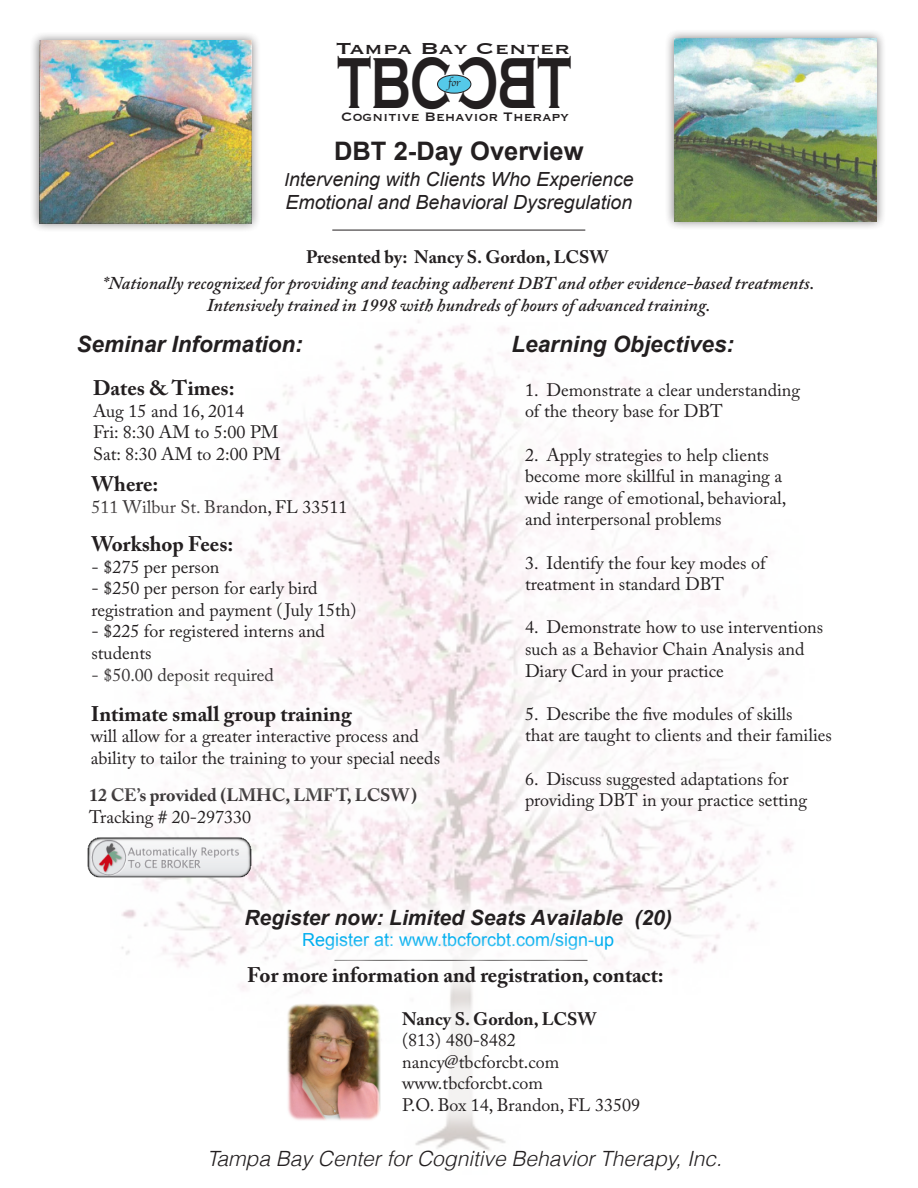
<style>
.page{position:relative;width:918px;height:1188px;background:#fff}
.page>*{position:absolute;margin:0;border:0;box-sizing:border-box;transform-origin:0 0}
.t1{font:700 74.25px "Copperplate Gothic";color:#231f20;scale:.67 1}
.t2{font:700 25.5px "Arial";color:#231f20}
.t3{font:italic 700 22.5px "Arial";color:#231f20}
.Small_Header{font:700 21px "Adobe Caslon Pro";color:#231f20}
.t4{font:italic 300 21px "Helvetica";color:#231f20}
.t5{font:italic 700 21px "Arial";color:#231f20}
.t6{font:20.7px "Copperplate";color:#231f20;scale:1.26 1}
.t7{font:italic 19.5px "Arial";color:#231f20}
.Paragraph_Style_1{font:18px/21.6px "Adobe Caslon Pro";color:#231f20}
.t8{font:italic 600 18px "Adobe Caslon Pro";color:#231f20}
.Paragraph_Style_1-2{font:700 18px "Adobe Caslon Pro";color:#231f20}
.t9{font:18px "Arial";color:#00aeef}
.t10{font:16.05px "Copperplate";color:#231f20}
.t11{font:10.65px "Apple Chancery";color:#231f20}
.s1{font-size:18px}
</style>
<div class="page">
<img style="left:121px;top:321px;width:654px;height:830px">
<div style="left:29px;top:31px;width:232px;height:202px;background:#231f20;opacity:.75"></div>
<img style="left:39px;top:40px;width:213px;height:183px">
<div style="left:664px;top:29px;width:223px;height:202px;background:#231f20;opacity:.75"></div>
<img style="left:674px;top:38px;width:203px;height:183px">
<div style="left:42px;top:425px;width:354px;height:141px;background:#fff"></div>
<div style="left:41px;top:485px;width:364px;height:250px;background:#fff;opacity:.75"></div>
<div style="left:474px;top:332px;width:408px;height:530px;background:#fff"></div>
<div style="left:487px;top:311px;width:272px;height:71px;background:#fff"></div>
<div style="left:377px;top:986px;width:287px;height:154px;background:#fff"></div>
<hr style="left:332px;top:230px;width:253px;height:1px;background:#231f20">
<div style="left:438px;top:75px;width:33px;height:18px;background:#55c9e9;border-radius:50%"></div>
<div style="left:437px;top:75px;width:34px;height:18px;border:1px solid #231f20;border-radius:50%"></div>
<div style="left:39px;top:736px;width:427px;height:141px;background:#fff;opacity:.75"></div>
<div style="left:40px;top:655px;width:449px;height:164px;background:#fff"></div>
<div style="left:220px;top:884px;width:477px;height:91px;background:#fff;opacity:.75"></div>
<div style="left:310px;top:934px;width:302px;height:53px;background:#fff"></div>
<img style="left:87px;top:835px;width:165px;height:47px">
<img style="left:286px;top:1013px;width:95px;height:109px">
<div style="left:223px;top:941px;width:465px;height:72px;background:#fff"></div>
<svg style="left:459px;top:75px;width:13px;height:19px"></svg>
<p class="t6" style="left:336px;top:36px;width:188px">Tampa Bay Center</p>
<p class="t1" style="left:337px;top:43px;width:172px">TBC</p>
<p class="t11" style="left:448px;top:74px;width:14px">for</p>
<p class="t10" style="left:341px;top:106px;width:229px">Cognitive Behavior Therapy</p>
<p class="t2" style="left:334px;top:134px;width:251px">DBT 2-Day Overview</p>
<p class="t7" style="left:284px;top:167px;width:351px"><span class="s1">I</span>ntervening with Clients Who Experience</p>
<p class="t7" style="left:285px;top:190px;width:348px">Emotional and Behavioral Dysregulation</p>
<p class="Paragraph_Style_1-2" style="left:306px;top:246px;width:304px">Presented by: Nancy S. Gordon, LCSW</p>
<p class="t8" style="left:103px;top:272px;width:713px">*Nationally recognized for providing and teaching adherent DBT and other evidence-based treatments.</p>
<p class="t8" style="left:207px;top:294px;width:505px">Intensively trained in 1998 with hundreds of hours of advanced training.</p>
<p class="t3" style="left:76px;top:330px;width:228px">Seminar Information:</p>
<p class="Small_Header" style="left:93px;top:375px;width:143px">Dates &amp; Times:</p>
<p class="Paragraph_Style_1" style="left:93px;top:400px;width:153px">Aug 15 and 16, 2014</p>
<p class="Paragraph_Style_1" style="left:93px;top:421px;width:187px">Fri: 8:30 AM to 5:00 PM</p>
<p class="Paragraph_Style_1" style="left:93px;top:443px;width:189px">Sat: 8:30 AM to 2:00 PM</p>
<p class="Small_Header" style="left:92px;top:471px;width:68px">Where:</p>
<p class="Paragraph_Style_1" style="left:92px;top:496px;width:258px">511 Wilbur St. Brandon, FL 33511</p>
<p class="Small_Header" style="left:92px;top:531px;width:143px">Workshop Fees:</p>
<p class="Paragraph_Style_1" style="left:92px;top:556px;width:129px">- $275 per person</p>
<p class="Paragraph_Style_1" style="left:92px;top:577px;width:228px">- $250 per person for early bird</p>
<p class="Paragraph_Style_1" style="left:92px;top:599px;width:266px">registration and payment ( July 15th)</p>
<p class="Paragraph_Style_1" style="left:92px;top:620px;width:235px">- $225 for registered interns and</p>
<p class="Paragraph_Style_1" style="left:92px;top:642px;width:62px">students</p>
<p class="Paragraph_Style_1" style="left:92px;top:664px;width:184px">- $50.00 deposit required</p>
<p class="Small_Header" style="left:91px;top:701px;width:262px">Intimate small group training</p>
<p class="Paragraph_Style_1" style="left:91px;top:725px;width:351px">will allow for a greater interactive process and ability to tailor the training to your special needs</p>
<p class="Paragraph_Style_1-2" style="left:89px;top:785px;width:329px">12 CE’s provided (LMHC, LMFT, LCSW)</p>
<p class="Paragraph_Style_1" style="left:89px;top:806px;width:163px">Tracking # 20-297330</p>
<p class="t3" style="left:512px;top:330px;width:224px">Learning Objectives:</p>
<p class="Paragraph_Style_1" style="left:525px;top:379px;width:277px">1. Demonstrate a clear understanding</p>
<p class="Paragraph_Style_1" style="left:525px;top:400px;width:199px">of the theory base for DBT</p>
<p class="Paragraph_Style_1" style="left:525px;top:444px;width:245px">2. Apply strategies to help clients</p>
<p class="Paragraph_Style_1" style="left:525px;top:465px;width:259px">become more skillful in managing a</p>
<p class="Paragraph_Style_1" style="left:525px;top:487px;width:263px">wide range of emotional, behavioral,</p>
<p class="Paragraph_Style_1" style="left:525px;top:508px;width:198px">and interpersonal problems</p>
<p class="Paragraph_Style_1" style="left:525px;top:552px;width:242px">3. Identify the four key modes of</p>
<p class="Paragraph_Style_1" style="left:525px;top:573px;width:201px">treatment in standard DBT</p>
<p class="Paragraph_Style_1" style="left:525px;top:616px;width:300px">4. Demonstrate how to use interventions</p>
<p class="Paragraph_Style_1" style="left:525px;top:638px;width:281px">such as a Behavior Chain Analysis and</p>
<p class="Paragraph_Style_1" style="left:525px;top:660px;width:200px">Diary Card in your practice</p>
<p class="Paragraph_Style_1" style="left:525px;top:703px;width:269px">5. Describe the five modules of skills</p>
<p class="Paragraph_Style_1" style="left:525px;top:724px;width:308px">that are taught to clients and their families</p>
<p class="Paragraph_Style_1" style="left:525px;top:768px;width:265px">6. Discuss suggested adaptations for</p>
<p class="Paragraph_Style_1" style="left:525px;top:789px;width:284px">providing DBT in your practice setting</p>
<p class="t5" style="left:244px;top:904px;width:429px">Register now: Limited Seats Available (20)</p>
<p class="t9" style="left:302px;top:928px;width:314px">Register at: www.tbcforcbt.com/sign-up</p>
<p class="Small_Header" style="left:247px;top:962px;width:418px">For more information and registration, contact:</p>
<p class="Paragraph_Style_1-2" style="left:402px;top:1008px;width:196px">Nancy S. Gordon, LCSW</p>
<p class="Paragraph_Style_1" style="left:402px;top:1029px;width:115px">(813) 480-8482</p>
<p class="Paragraph_Style_1" style="left:402px;top:1051px;width:159px">nancy@tbcforcbt.com</p>
<p class="Paragraph_Style_1" style="left:402px;top:1072px;width:142px">www.tbcforcbt.com</p>
<p class="Paragraph_Style_1" style="left:402px;top:1094px;width:239px">P.O. Box 14, Brandon, FL 33509</p>
<p class="t4" style="left:207px;top:1143px;width:517px">Tampa Bay Center for Cognitive Behavior Therapy, Inc.</p>
</div>
